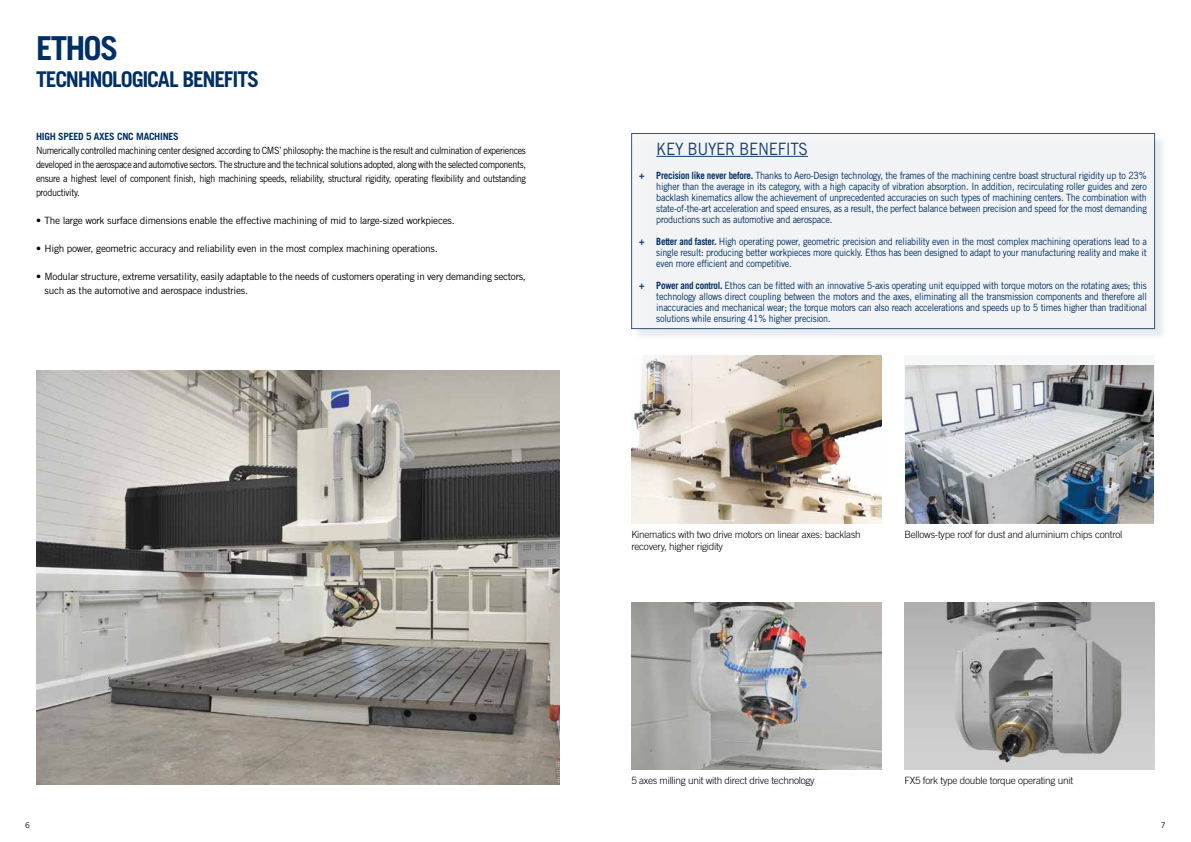
<style>
.page{position:relative;width:1191px;height:842px;background:#fff}
.page>*{position:absolute;margin:0;border:0;box-sizing:border-box;transform-origin:0 0}
.t1{font:700 33px "Trade Gothic LT Std";letter-spacing:-.05em;color:#003063}
.t2{font:700 21.7px "Trade Gothic LT Std";letter-spacing:-.06em;color:#003063}
.t3{font:17px "Trade Gothic LT Std";letter-spacing:-.025em;color:#183c6f;scale:.9 1}
.t4{font:10px/11px "Trade Gothic LT Std";letter-spacing:-.025em;color:#003063;text-align:justify;scale:.9 1}
.t5{font:10px/14px "Trade Gothic LT Std";letter-spacing:-.025em;color:#000;text-align:justify;scale:.9 1}
.t6{font:10px/14px "Trade Gothic LT Std";letter-spacing:-.025em;color:#000}
.t7{font:300 10px/12px "Trade Gothic LT Std";letter-spacing:-.025em;color:#000}
.t8{font:700 10px "Trade Gothic LT Std";letter-spacing:-.025em;color:#003063}
.t9{font:8px "Trade Gothic LT Std";color:#000}
.s1{font-weight:700;color:#183c6f}
.s2{font-weight:700}
</style>
<div class="page">
<div style="left:633px;top:135px;width:534px;height:206px;background:#d8dfe3;opacity:.75"></div>
<div style="left:631px;top:133px;width:523px;height:196px;background:#f4f6f7;border:1px solid #003063"></div>
<hr style="left:656px;top:156px;width:152px;height:1px;background:#183c6f">
<img style="left:631px;top:602px;width:251px;height:167px">
<img style="left:631px;top:356px;width:251px;height:167px">
<img style="left:904px;top:602px;width:251px;height:167px">
<div style="left:904px;top:356px;width:251px;height:167px;background:linear-gradient(to right,#f5f7f9,#f5f7f9)"></div>
<img style="left:905px;top:366px;width:248px;height:157px">
<img style="left:36px;top:371px;width:523px;height:413px">
<h1 class="t1" style="left:36px;top:28px;width:84px">ETHOS</h1>
<h2 class="t2" style="left:36px;top:65px;width:225px">TECNHNOLOGICAL BENEFITS</h2>
<p class="t8" style="left:36px;top:131px;width:144px">HIGH SPEED 5 AXES CNC MACHINES</p>
<p class="t5" style="left:36px;top:144px;width:546px">Numerically controlled machining center designed according to CMS’ philosophy: the machine is the result and culmination of experiences developed in the aerospace and automotive sectors. The structure and the technical solutions adopted, along with the selected components, ensure a highest level of component finish, high machining speeds, reliability, structural rigidity, operating flexibility and outstanding productivity.</p>
<p class="t6" style="left:36px;top:214px;width:420px">• The large work surface dimensions enable the effective machining of mid to large-sized workpieces.</p>
<p class="t6" style="left:36px;top:242px;width:403px">• High power, geometric accuracy and reliability even in the most complex machining operations.</p>
<p class="t6" style="left:44px;top:270px;width:483px;text-indent:-8px">• Modular structure, extreme versatility, easily adaptable to the needs of customers operating in very demanding sectors, such as the automotive and aerospace industries.</p>
<h3 class="t3" style="left:656px;top:138px;width:170px">KEY BUYER BENEFITS</h3>
<p class="t4" style="left:656px;top:169px;width:546px;text-indent:-17px"><span class="s1">+</span> <span class="s2">Precision like never before.</span> Thanks to Aero-Design technology, the frames of the machining centre boast structural rigidity up to 23% higher than the average in its category, with a high capacity of vibration absorption. In addition, recirculating roller guides and zero backlash kinematics allow the achievement of unprecedented accuracies on such types of machining centers. The combination with state-of-the-art acceleration and speed ensures, as a result, the perfect balance between precision and speed for the most demanding productions such as automotive and aerospace.</p>
<p class="t4" style="left:656px;top:235px;width:546px;text-indent:-17px"><span class="s1">+</span> <span class="s2">Better and faster.</span> High operating power, geometric precision and reliability even in the most complex machining operations lead to a single result: producing better workpieces more quickly. Ethos has been designed to adapt to your manufacturing reality and make it even more efficient and competitive.</p>
<p class="t4" style="left:656px;top:279px;width:546px;text-indent:-17px"><span class="s1">+</span> <span class="s2">Power and control.</span> Ethos can be fitted with an innovative 5-axis operating unit equipped with torque motors on the rotating axes; this technology allows direct coupling between the motors and the axes, eliminating all the transmission components and therefore all inaccuracies and mechanical wear; the torque motors can also reach accelerations and speeds up to 5 times higher than traditional solutions while ensuring 41% higher precision.</p>
<p class="t7" style="left:631px;top:528px;width:231px">Kinematics with two drive motors on linear axes: backlash recovery, higher rigidity</p>
<p class="t7" style="left:904px;top:528px;width:219px">Bellows-type roof for dust and aluminium chips control</p>
<p class="t7" style="left:631px;top:775px;width:185px">5 axes milling unit with direct drive technology</p>
<p class="t7" style="left:904px;top:775px;width:170px">FX5 fork type double torque operating unit</p>
<p class="t9" style="left:25px;top:820px;width:6px">6</p>
<p class="t9" style="left:1160px;top:820px;width:6px">7</p>
</div>
